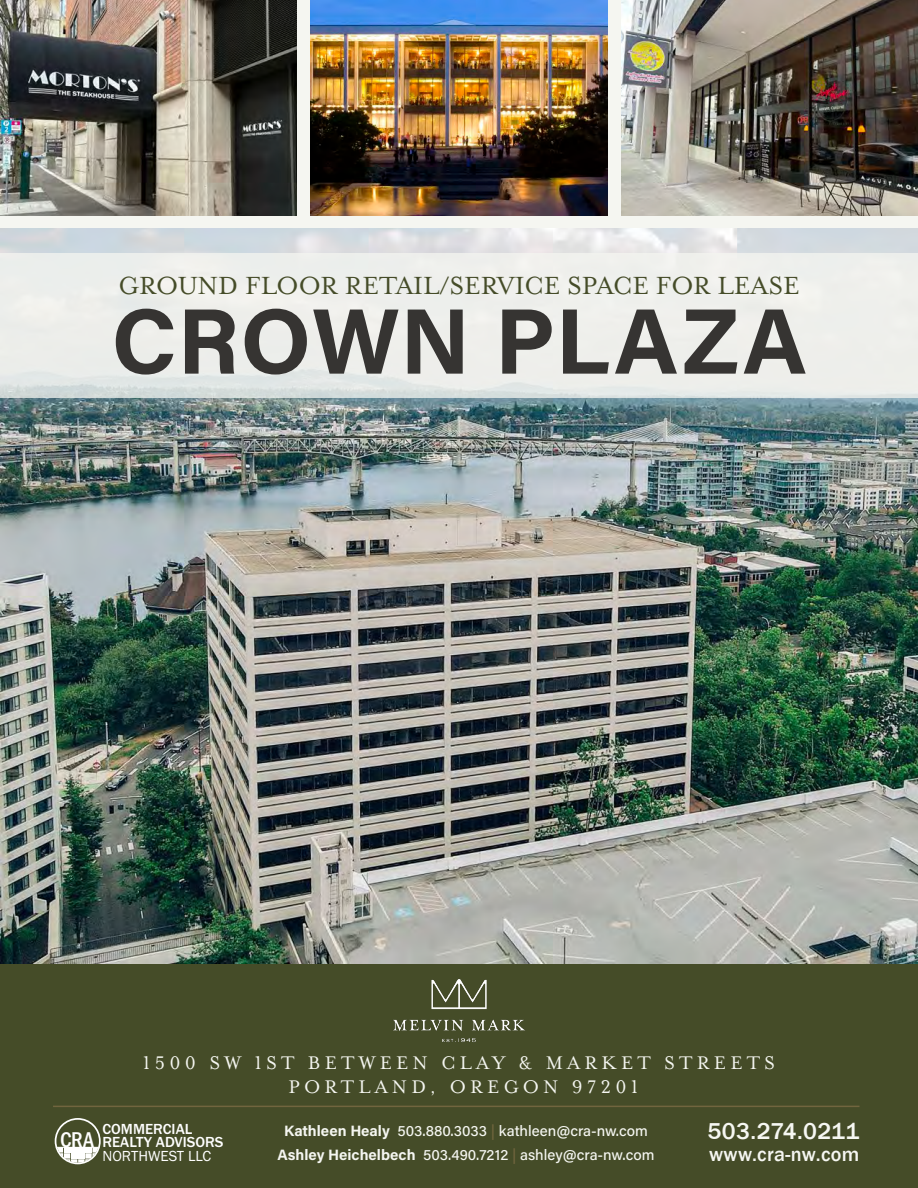
<style>
.page{position:relative;width:918px;height:1188px;background:#fff}
.page>*{position:absolute;margin:0;border:0;box-sizing:border-box;transform-origin:0 0}
.t1{font:700 93px "Acumin Pro";letter-spacing:.01em;color:#363432}
.t2{font:28.5px "Mrs Eaves OT";color:#454c28}
.t3{font:500 23.55px "Franklin Gothic";letter-spacing:.02em;color:#f6f7f2}
.t4{font:500 condensed 22.2px "Franklin Gothic";color:#fff}
.t5{font:21px/24px "Mrs Eaves OT";letter-spacing:.2em;color:#f5f6f1;text-align:center}
.t6{font:500 20.1px "Franklin Gothic";letter-spacing:.02em;color:#f6f7f2}
.t7{font:500 15.15px/13.4px "Franklin Gothic";color:#fff}
.t8{font:15.15px "Franklin Gothic";color:#fff}
.t9{font:500 15px/23.9px "Acumin Pro";color:#f5f6f1;text-align:center}
.s1{font-size:21.9px}
.s2{font-weight:700}
.s3{color:#71653e}
</style>
<div class="page">
<div style="left:0;top:0;width:918px;height:315px;background:#f5f6f1"></div>
<img style="left:0;top:229px;width:918px;height:735px">
<img style="left:1px;top:0;width:296px;height:216px">
<img style="left:310px;top:0;width:298px;height:216px">
<img style="left:621px;top:0;width:297px;height:216px">
<svg style="left:0;top:253px;width:918px;height:144px;fill:#eeefeb"></svg>
<div style="left:0;top:964px;width:918px;height:224px;background:#454c28"></div>
<svg style="left:55px;top:1118px;width:46px;height:46px"></svg>
<img style="left:393px;top:979px;width:132px;height:64px">
<hr style="left:53px;top:1106px;width:807px;height:1px;background:#71653e">
<h2 class="t2" style="left:118px;top:270px;width:683px">GROUND FLOOR RETAIL/SERVICE SPACE FOR LEASE</h2>
<h1 class="t1" style="left:111px;top:276px;width:697px">CROWN PLAZA</h1>
<h3 class="t5" style="left:143px;top:1051px;width:634px">1500 SW 1ST BETWEEN CLAY &amp; MARKET STREETS<br>PORTLAND, OREGON 97201</h3>
<h3 class="t4" style="left:60px;top:1125px;width:36px"><span class="s1">C</span>RA</h3>
<p class="t7" style="left:103px;top:1122px;width:122px">COMMERCIAL<br>REALTY ADVISORS</p>
<p class="t8" style="left:103px;top:1146px;width:110px">NORTHWEST LLC</p>
<p class="t9" style="left:277px;top:1118px;width:379px"><span class="s2">Kathleen Healy</span> 503.880.3033 <span class="s3">|</span> kathleen@cra-nw.com<br><span class="s2">Ashley Heichelbech</span> 503.490.7212 <span class="s3">|</span> ashley@cra-nw.com</p>
<h3 class="t3" style="left:708px;top:1117px;width:153px">503.274.0211</h3>
<h3 class="t6" style="left:709px;top:1142px;width:152px">www.cra-nw.com</h3>
</div>
